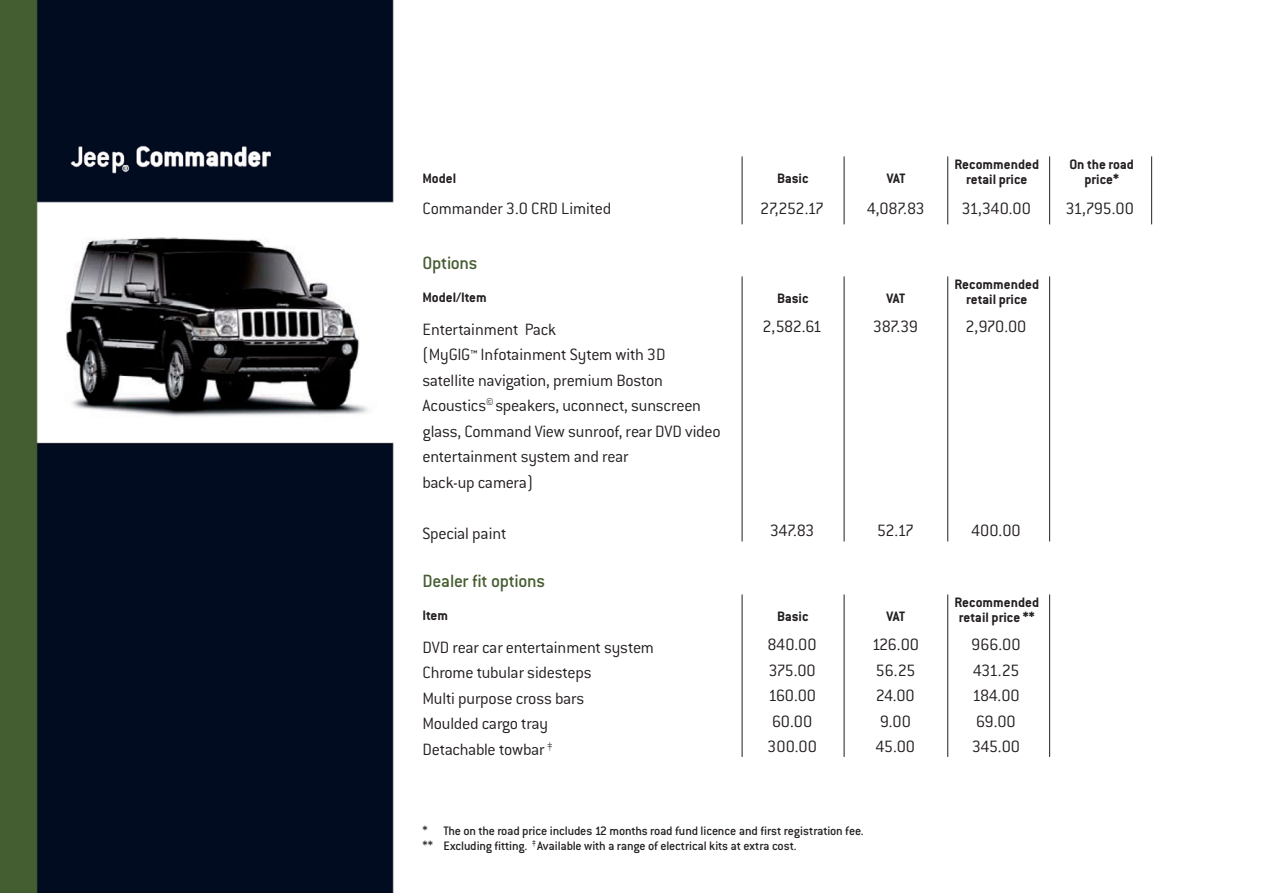
<style>
.page{position:relative;width:1263px;height:893px;background:#fff}
.page>*{position:absolute;margin:0;border:0;box-sizing:border-box;transform-origin:0 0}
.t1{font:500 19.5px "Conduit ITC";letter-spacing:-.015em;color:#475e32}
.t2{font:300 18px/25.5px "Conduit ITC";letter-spacing:-.015em;color:#241f20}
.t3{font:700 15px/15px "Conduit ITC";color:#241f20;text-align:center}
.t4{font:500 13.5px/15px "Conduit ITC";letter-spacing:-.01em;color:#241f20}
</style>
<div class="page">
<img style="left:0;top:0;width:394px;height:893px">
<hr style="left:742px;top:156px;width:1px;height:68px;background:#212121">
<hr style="left:844px;top:156px;width:1px;height:68px;background:#212121">
<hr style="left:947px;top:156px;width:1px;height:68px;background:#212121">
<hr style="left:1049px;top:156px;width:1px;height:68px;background:#212121">
<hr style="left:1151px;top:156px;width:1px;height:68px;background:#212121">
<hr style="left:742px;top:276px;width:1px;height:265px;background:#212121">
<hr style="left:844px;top:276px;width:1px;height:265px;background:#212121">
<hr style="left:947px;top:276px;width:1px;height:265px;background:#212121">
<hr style="left:1049px;top:276px;width:1px;height:265px;background:#212121">
<hr style="left:742px;top:594px;width:1px;height:163px;background:#212121">
<hr style="left:844px;top:594px;width:1px;height:163px;background:#212121">
<hr style="left:947px;top:594px;width:1px;height:163px;background:#212121">
<hr style="left:1049px;top:594px;width:1px;height:163px;background:#212121">
<p class="t3" style="left:423px;top:171px;width:35px">Model</p>
<p class="t3" style="left:777px;top:171px;width:33px">Basic</p>
<p class="t3" style="left:887px;top:171px;width:20px">VAT</p>
<p class="t2" style="left:423px;top:196px;width:190px">Commander 3.0 CRD Limited</p>
<p class="t2" style="left:867px;top:196px;width:59px">4,087.83</p>
<p class="t2" style="left:760px;top:196px;width:65px">27,252.17</p>
<p class="t1" style="left:423px;top:252px;width:56px">Options</p>
<p class="t3" style="left:423px;top:289px;width:66px">Model/Item</p>
<p class="t2" style="left:423px;top:316px;width:300px">Entertainment Pack<br>(MyGIG™ Infotainment Sytem with 3D satellite navigation, premium Boston<br>Acoustics<sup>©</sup> speakers, uconnect, sunscreen glass, Command View sunroof, rear DVD video entertainment system and rear<br>back-up camera)</p>
<p class="t2" style="left:423px;top:520px;width:85px">Special paint</p>
<p class="t1" style="left:423px;top:570px;width:124px">Dealer fit options</p>
<p class="t3" style="left:423px;top:607px;width:27px">Item</p>
<p class="t2" style="left:423px;top:634px;width:233px">DVD rear car entertainment system<br>Chrome tubular sidesteps<br>Multi purpose cross bars<br>Moulded cargo tray<br>Detachable towbar <sup>‡</sup></p>
<p class="t3" style="left:777px;top:291px;width:33px">Basic</p>
<p class="t2" style="left:762px;top:314px;width:61px">2,582.61</p>
<p class="t2" style="left:770px;top:518px;width:46px">347.83</p>
<p class="t3" style="left:777px;top:609px;width:33px">Basic</p>
<p class="t2" style="left:767px;top:632px;width:51px">840.00<br>375.00<br>160.00<br>60.00<br>300.00</p>
<p class="t3" style="left:887px;top:291px;width:20px">VAT</p>
<p class="t2" style="left:873px;top:314px;width:46px">387.39</p>
<p class="t2" style="left:877px;top:518px;width:39px">52.17</p>
<p class="t3" style="left:887px;top:609px;width:20px">VAT</p>
<p class="t2" style="left:872px;top:632px;width:49px">126.00<br>56.25<br>24.00<br>9.00<br>45.00</p>
<p class="t4" style="left:423px;top:823px;width:443px">* The on the road price includes 12 months road fund licence and first registration fee. ** Excluding fitting. <sup>‡</sup> Available with a range of electrical kits at extra cost.</p>
<p class="t3" style="left:954px;top:156px;width:86px">Recommended retail price</p>
<p class="t2" style="left:961px;top:196px;width:71px">31,340.00</p>
<p class="t3" style="left:954px;top:276px;width:86px">Recommended retail price</p>
<p class="t2" style="left:965px;top:314px;width:63px">2,970.00</p>
<p class="t3" style="left:1069px;top:156px;width:66px">On the road price*</p>
<p class="t2" style="left:1065px;top:196px;width:70px">31,795.00</p>
<p class="t2" style="left:971px;top:518px;width:51px">400.00</p>
<p class="t3" style="left:954px;top:594px;width:86px;text-align:left">Recommended retail price **</p>
<p class="t2" style="left:971px;top:632px;width:51px">966.00<br>431.25<br>184.00<br>69.00<br>345.00</p>
</div>
